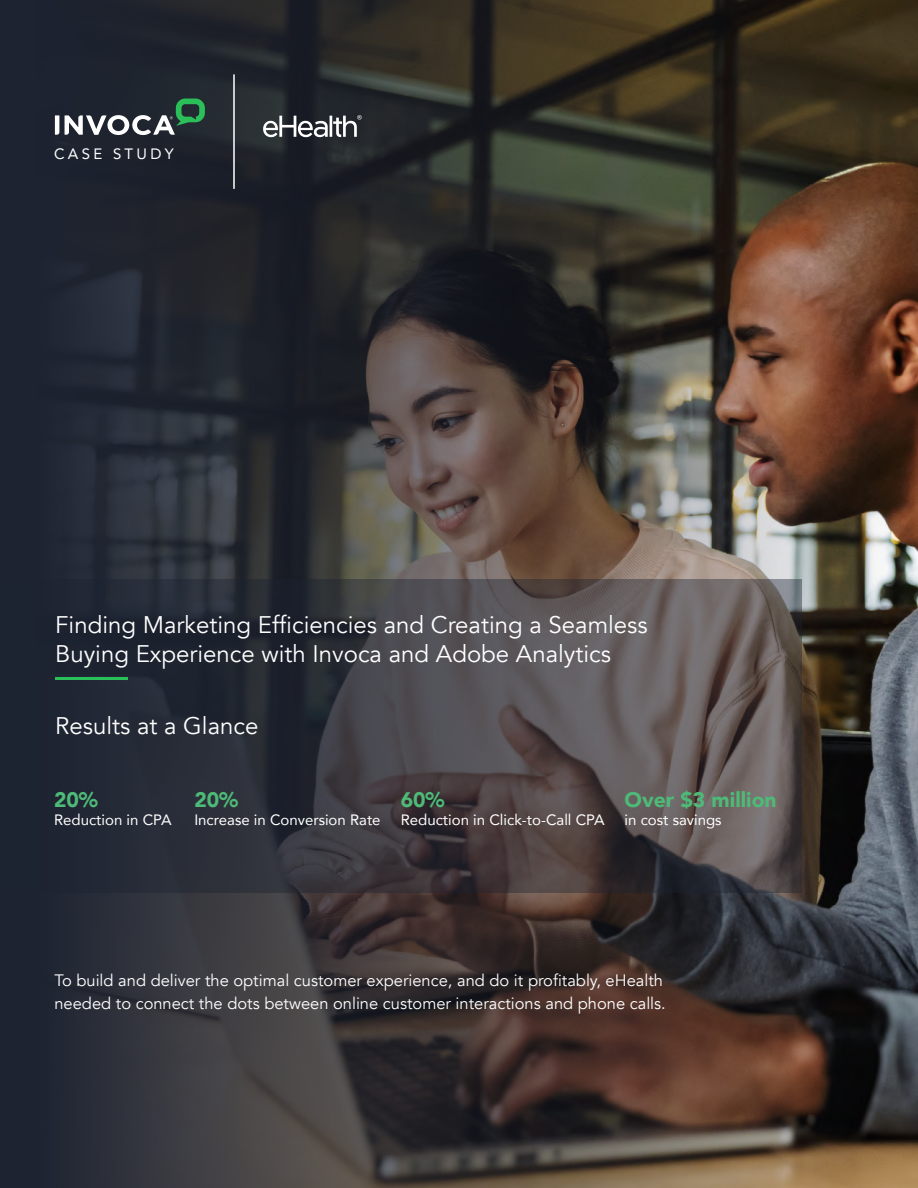
<style>
.page{position:relative;width:918px;height:1188px;background:#fff}
.page>*{position:absolute;margin:0;border:0;box-sizing:border-box;transform-origin:0 0}
.t1{font:24px/28.8px "Avenir";color:#fff}
.t2{font:900 21px "Avenir";color:#4eba77}
.t3{font:16.5px/22.5px "Avenir";color:#fff}
.t4{font:15px "Avenir";color:#fff}
.t5{font:15px "Avenir";letter-spacing:.22em;color:#fff}
</style>
<div class="page">
<img style="left:0;top:0;width:918px;height:1188px">
<svg style="left:55px;top:115px;width:4px;height:20px"></svg>
<svg style="left:65px;top:99px;width:140px;height:36px"></svg>
<hr style="left:233px;top:74px;width:2px;height:115px;background:#fff">
<svg style="left:0;top:579px;width:801px;height:313px"></svg>
<hr style="left:55px;top:677px;width:72px;height:3px;background:#2bbf59">
<svg style="left:263px;top:115px;width:99px;height:22px"></svg>
<p class="t5" style="left:54px;top:141px;width:121px">CASE STUDY</p>
<h1 class="t1" style="left:55px;top:611px;width:594px">Finding Marketing Efficiencies and Creating a Seamless<br>Buying Experience with Invoca and Adobe Analytics</h1>
<h1 class="t1" style="left:55px;top:712px;width:205px">Results at a Glance</h1>
<p class="t2" style="left:54px;top:782px;width:45px">20%</p>
<p class="t4" style="left:54px;top:808px;width:119px">Reduction in CPA</p>
<p class="t2" style="left:194px;top:782px;width:45px">20%</p>
<p class="t4" style="left:194px;top:808px;width:188px">Increase in Conversion Rate</p>
<p class="t2" style="left:401px;top:782px;width:45px">60%</p>
<p class="t4" style="left:401px;top:808px;width:205px">Reduction in Click-to-Call CPA</p>
<p class="t2" style="left:625px;top:782px;width:154px">Over $3 million</p>
<p class="t4" style="left:625px;top:808px;width:98px">in cost savings</p>
<p class="t3" style="left:54px;top:970px;width:613px">To build and deliver the optimal customer experience, and do it profitably, eHealth needed to connect the dots between online customer interactions and phone calls.</p>
</div>
